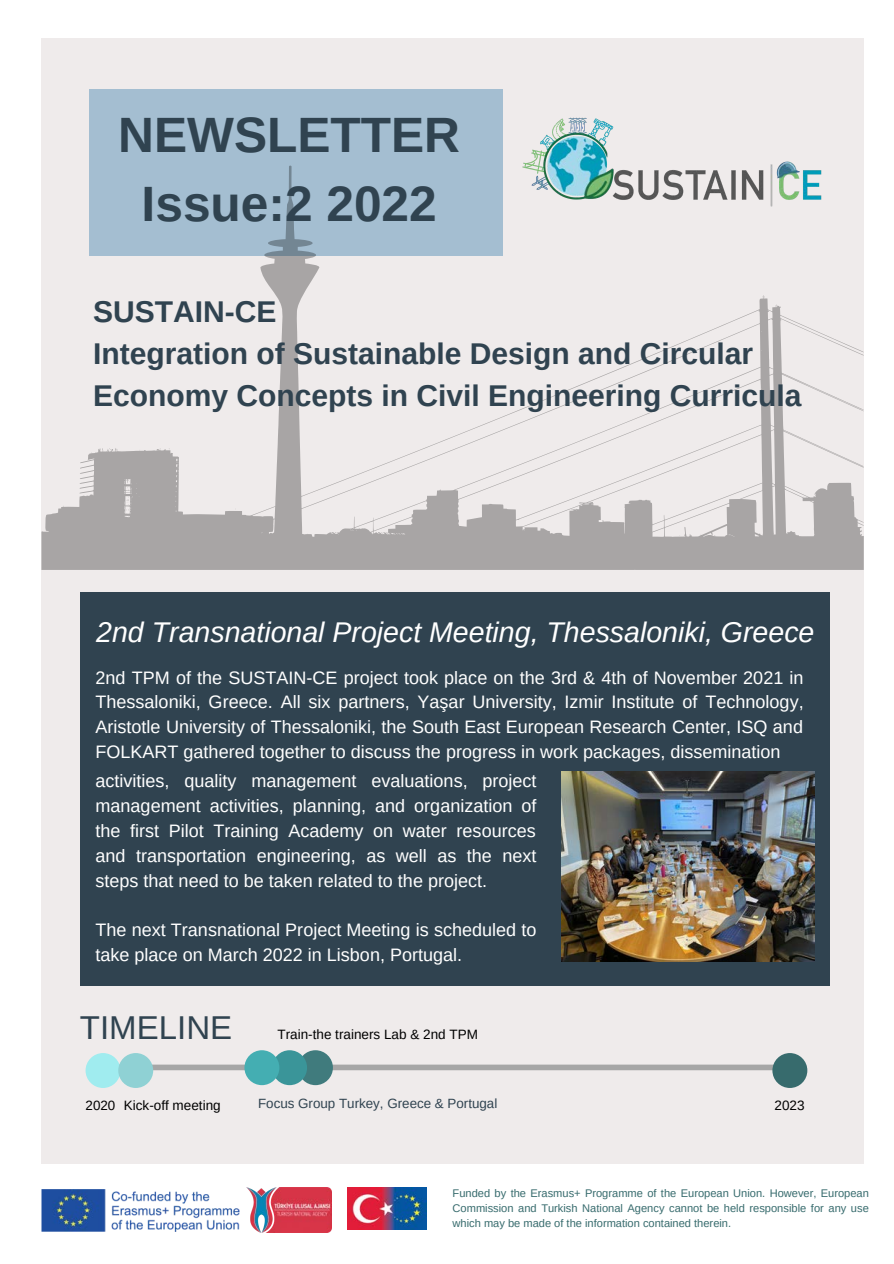
<style>
.page{position:relative;width:894px;height:1264px;background:#fff}
.page>*{position:absolute;margin:0;border:0;box-sizing:border-box;transform-origin:0 0}
.t1{font:700 49.65px "Arimo";color:#304350}
.t2{font:33px "Arimo";color:#304350}
.t3{font:700 30px/41.7px "Arimo";color:#304350}
.t4{font:italic 28.5px "Arimo";color:#fff}
.t5{font:18px/24.8px "Arimo";color:#fff;text-align:justify}
.t6{font:13.5px "Arimo";color:#000}
.t7{font:13.35px "Arimo";color:#304350}
.t8{font:13.35px "Arimo";color:#000}
.t9{font:11.1px/14.9px "Arimo";color:#376b6d;text-align:justify}
</style>
<div class="page">
<div style="left:41px;top:39px;width:822px;height:1125px;background:#efebeb"></div>
<img style="left:41px;top:1189px;width:199px;height:42px">
<img style="left:347px;top:1187px;width:79px;height:42px">
<img style="left:246px;top:1187px;width:86px;height:44px">
<img style="left:523px;top:117px;width:271px;height:48px">
<div style="left:89px;top:89px;width:414px;height:167px;background:#a4bed1"></div>
<div style="left:80px;top:592px;width:749px;height:393px;background:#304350"></div>
<div style="left:94px;top:1064px;width:709px;height:6px;background:#a6a6a6"></div>
<div style="left:772px;top:1053px;width:35px;height:34px;background:#376b6d;border-radius:50%"></div>
<div style="left:85px;top:1053px;width:35px;height:34px;background:#a0ecef;border-radius:50%"></div>
<div style="left:298px;top:1050px;width:35px;height:35px;background:#407b7d;border-radius:50%"></div>
<svg style="left:41px;top:165px;width:822px;height:405px"></svg>
<div style="left:118px;top:1053px;width:35px;height:34px;background:#8fd1d4;border-radius:50%"></div>
<div style="left:272px;top:1050px;width:35px;height:35px;background:#3a9599;border-radius:50%"></div>
<div style="left:244px;top:1050px;width:35px;height:35px;background:#44aeb2;border-radius:50%"></div>
<img style="left:561px;top:771px;width:253px;height:190px">
<p class="t1" style="left:118px;top:107px;width:343px">NEWSLETTER</p>
<p class="t1" style="left:142px;top:176px;width:296px">Issue:2 2022</p>
<p class="t3" style="left:93px;top:291px;width:185px">SUSTAIN-CE</p>
<p class="t3" style="left:93px;top:333px;width:710px">Integration of Sustainable Design and Circular<br>Economy Concepts in Civil Engineering Curricula</p>
<p class="t4" style="left:96px;top:616px;width:719px">2nd Transnational Project Meeting, Thessaloniki, Greece</p>
<p class="t5" style="left:95px;top:665px;width:709px">2nd TPM of the SUSTAIN-CE project took place on the 3rd &amp; 4th of November 2021 in Thessaloniki, Greece. All six partners, Yaşar University, Izmir Institute of Technology, Aristotle University of Thessaloniki, the South East European Research Center, ISQ and FOLKART gathered together to discuss the progress in work packages, dissemination</p>
<p class="t5" style="left:95px;top:768px;width:442px">activities, quality management evaluations, project management activities, planning, and organization of the first Pilot Training Academy on water resources and transportation engineering, as well as the next steps that need to be taken related to the project.</p>
<p class="t5" style="left:95px;top:917px;width:442px">The next Transnational Project Meeting is scheduled to take place on March 2022 in Lisbon, Portugal.</p>
<p class="t2" style="left:80px;top:1008px;width:154px">TIMELINE</p>
<p class="t6" style="left:277px;top:1026px;width:202px">Train-the trainers Lab &amp; 2nd TPM</p>
<p class="t8" style="left:85px;top:1098px;width:31px">2020</p>
<p class="t7" style="left:258px;top:1096px;width:241px">Focus Group Turkey, Greece &amp; Portugal</p>
<p class="t6" style="left:774px;top:1097px;width:32px">2023</p>
<p class="t6" style="left:124px;top:1097px;width:98px">Kick-off meeting</p>
<p class="t9" style="left:452px;top:1185px;width:418px">Funded by the Erasmus+ Programme of the European Union. However, European Commission and Turkish National Agency cannot be held responsible for any use which may be made of the information contained therein.</p>
</div>
